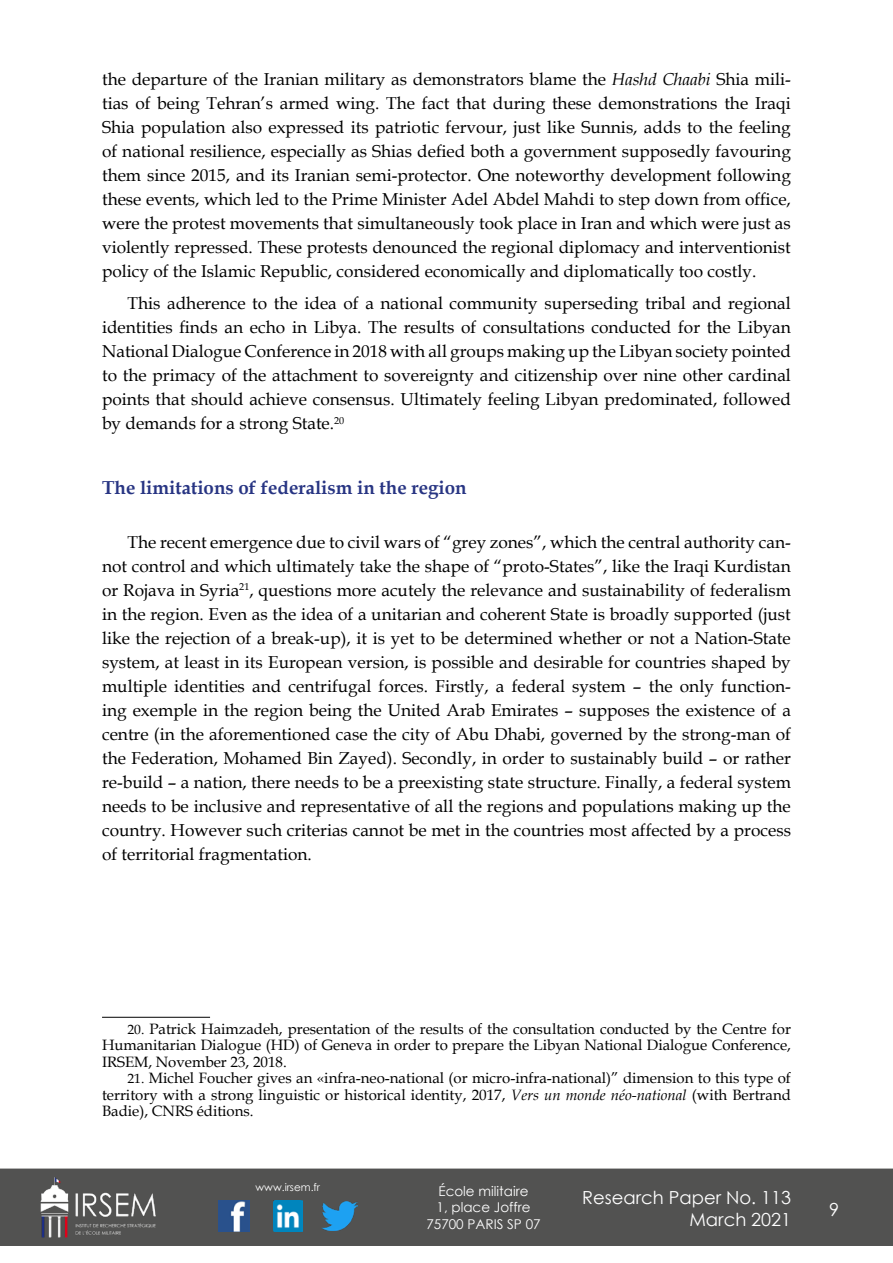
<style>
.page{position:relative;width:893px;height:1263px;background:#fff}
.page>*{position:absolute;margin:0;border:0;box-sizing:border-box;transform-origin:0 0}
.t1{font:700 18.75px "Book Antiqua";color:#283583}
.t2{font:18px/21.6px "Century Gothic";color:#fff;text-align:right}
.t3{font:17.25px/24px "Book Antiqua";color:#000;text-align:justify}
.t4{font:15px/16.5px "Book Antiqua";color:#000;text-align:justify}
.t5{font:13.5px/16.2px "Century Gothic";color:#fff;text-align:center}
.t6{font:10.5px "Century Gothic";color:#fff}
.s1{font-style:italic}
.s2{font-size:13.5px}
</style>
<div class="page">
<div style="left:0;top:1168px;width:893px;height:78px;background:#525251;border:2px solid #525251"></div>
<img style="left:39px;top:1169px;width:117px;height:76px">
<img style="left:322px;top:1201px;width:36px;height:30px">
<img style="left:218px;top:1200px;width:31px;height:32px">
<img style="left:274px;top:1200px;width:28px;height:32px">
<hr style="left:102px;top:1017px;width:108px;height:1px;background:#000">
<p class="t3" style="left:102px;top:67px;width:690px">the departure of the Iranian military as demonstrators blame the <span class="s1">Hashd Chaabi</span> Shia mili&shy;tias of being Tehran’s armed wing. The fact that during these demonstrations the Iraqi Shia population also expressed its patriotic fervour, just like Sunnis, adds to the feeling of national resilience, especially as Shias defied both a government supposedly favouring them since 2015, and its Iranian semi-protector. One noteworthy development following these events, which led to the Prime Minister Adel Abdel Mahdi to step down from office, were the protest movements that simultaneously took place in Iran and which were just as violently repressed. These protests denounced the regional diplomacy and interventionist policy of the Islamic Republic, considered economically and diplomatically too costly.</p>
<p class="t3" style="left:102px;top:291px;width:690px;text-indent:26px">This adherence to the idea of a national community superseding tribal and regional identities finds an echo in Libya. The results of consultations conducted for the Libyan National Dialogue Conference in 2018 with all groups making up the Libyan society pointed to the primacy of the attachment to sovereignty and citizenship over nine other cardinal points that should achieve consensus. Ultimately feeling Libyan predominated, followed by demands for a strong State.<sup>20</sup></p>
<p class="t1" style="left:102px;top:475px;width:366px">The limitations of federalism in the region</p>
<p class="t3" style="left:102px;top:530px;width:690px;text-indent:26px">The recent emergence due to civil wars of “grey zones”, which the central authority can&shy;not control and which ultimately take the shape of “proto-States”, like the Iraqi Kurdistan or Rojava in Syria<sup>21</sup>, questions more acutely the relevance and sustainability of federalism in the region. Even as the idea of a unitarian and coherent State is broadly supported (just like the rejection of a break-up), it is yet to be determined whether or not a Nation-State system, at least in its European version, is possible and desirable for countries shaped by multiple identities and centrifugal forces. Firstly, a federal system – the only function&shy;ing exemple in the region being the United Arab Emirates – supposes the existence of a centre (in the aforementioned case the city of Abu Dhabi, governed by the strong-man of the Federation, Mohamed Bin Zayed). Secondly, in order to sustainably build – or rather re-build – a nation, there needs to be a preexisting state structure. Finally, a federal system needs to be inclusive and representative of all the regions and populations making up the country. However such criterias cannot be met in the countries most affected by a process of territorial fragmentation.</p>
<p class="t4" style="left:102px;top:1020px;width:690px;text-indent:26px"><span class="s2">20.</span> Patrick Haimzadeh, presentation of the results of the consultation conducted by the Centre for Humanitarian Dialogue (HD) of Geneva in order to prepare the Libyan National Dialogue Conference, IRSEM, November 23, 2018.</p>
<p class="t4" style="left:102px;top:1069px;width:690px;text-indent:26px"><span class="s2">21.</span> Michel Foucher gives an «infra-neo-national (or micro-infra-national)” dimension to this type of territory with a strong linguistic or historical identity, 2017, <span class="s1">Vers un monde néo-national</span> (with Bertrand Badie), CNRS éditions.</p>
<p class="t6" style="left:256px;top:1179px;width:66px">www.irsem.fr</p>
<p class="t5" style="left:426px;top:1183px;width:116px">École militaire<br>1, place Joffre<br>75700 PARIS SP 07</p>
<p class="t2" style="left:582px;top:1186px;width:210px">Research Paper No. 113<br>March 2021</p>
<p class="t2" style="left:829px;top:1198px;width:11px">9</p>
</div>
